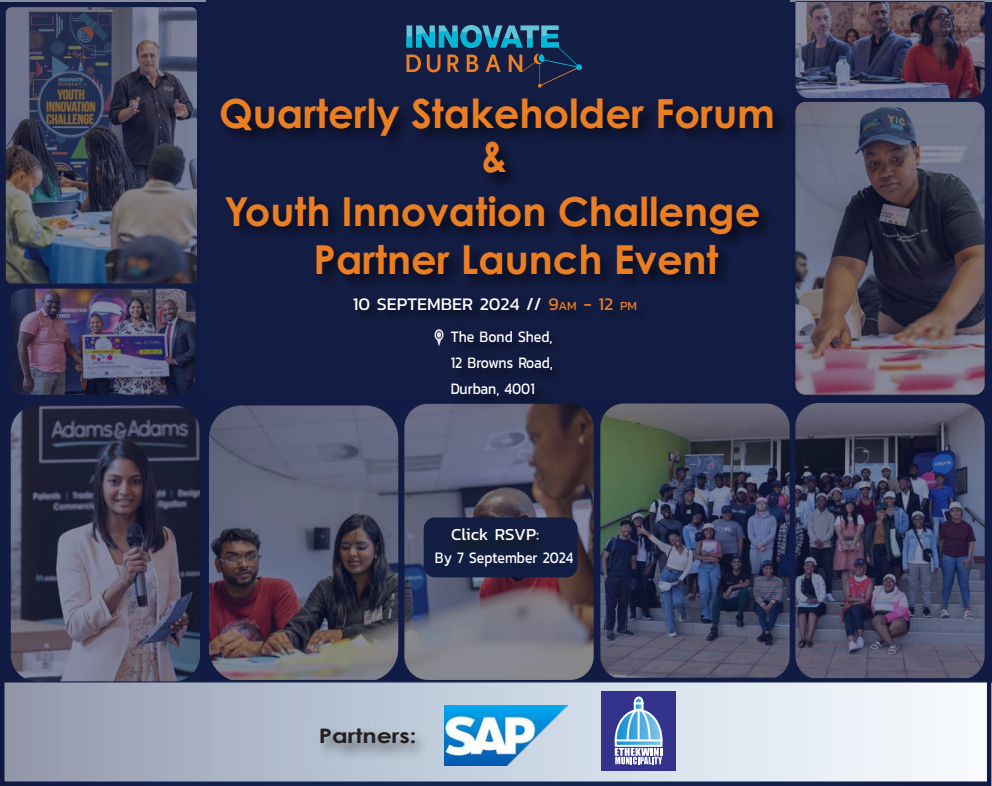
<style>
.page{position:relative;width:992px;height:786px;background:#fff}
.page>*{position:absolute;margin:0;border:0;box-sizing:border-box;transform-origin:0 0}
.t1{font:700 44.3px "Century Gothic Pro";color:#ea7d23;scale:.84 1}
.t2{font:700 40.1px "Century Gothic Pro";color:#ec7e22}
.t3{font:700 40px/48px "Century Gothic Pro";color:#ec7e22}
.t4{font:700 20px "Century Gothic Pro";color:#231f20;scale:1.18 1}
.t5{font:18px "Kanit";color:#fff}
.t6{font:17.1px "Kanit";color:#fff}
.t7{font:16.3px/26px "Kanit";color:#fff;text-align:justify;scale:.86 1}
.t8{font:16.3px "Kanit";color:#fff;scale:.85 1}
.s1{color:#e87d24}
.s2{font-size:12.6px;color:#e87d24}
</style>
<div class="page">
<img style="left:1px;top:0;width:990px;height:682px">
<svg style="left:0;top:682px;width:991px;height:104px;background:#b9c1d0"></svg>
<div style="left:601px;top:691px;width:74px;height:80px;background:#33338c"></div>
<svg style="left:617px;top:742px;width:42px;height:2px"></svg>
<div style="left:614px;top:739px;width:48px;height:8px;border:2px solid #fff"></div>
<svg style="left:614px;top:696px;width:49px;height:46px"></svg>
<svg style="left:614px;top:748px;width:48px;height:16px"></svg>
<img style="left:445px;top:705px;width:122px;height:61px">
<img style="left:310px;top:718px;width:129px;height:53px">
<svg style="left:206px;top:0;width:584px;height:396px;background:#121b3f"></svg>
<img style="left:442px;top:404px;width:138px;height:18px">
<img style="left:344px;top:286px;width:322px;height:118px">
<img style="left:225px;top:37px;width:583px;height:123px">
<div style="left:423px;top:517px;width:154px;height:60px;background:#121d43;border-radius:11px"></div>
<img style="left:438px;top:517px;width:125px;height:32px">
<svg style="left:406px;top:25px;width:176px;height:63px;background:#28435e"></svg>
<p class="t2" style="left:219px;top:89px;width:557px">Quarterly Stakeholder Forum</p>
<p class="t1" style="left:482px;top:128px;width:32px">&amp;</p>
<p class="t3" style="left:313px;top:187px;width:448px;text-indent:-90px">Youth Innovation Challenge<br>Partner Launch Event</p>
<p class="t5" style="left:353px;top:291px;width:285px">10 SEPTEMBER 2024 // <span class="s1">9</span><span class="s2">AM</span> <span class="s1">- 12</span> <span class="s2">PM</span></p>
<p class="t7" style="left:451px;top:323px;width:120px">The Bond Shed, 12 Browns Road, Durban, 4001</p>
<p class="t6" style="left:451px;top:522px;width:89px">Click RSVP:</p>
<p class="t8" style="left:435px;top:546px;width:164px">By 7 September 2024</p>
<p class="t4" style="left:319px;top:723px;width:84px">Partners:</p>
</div>
